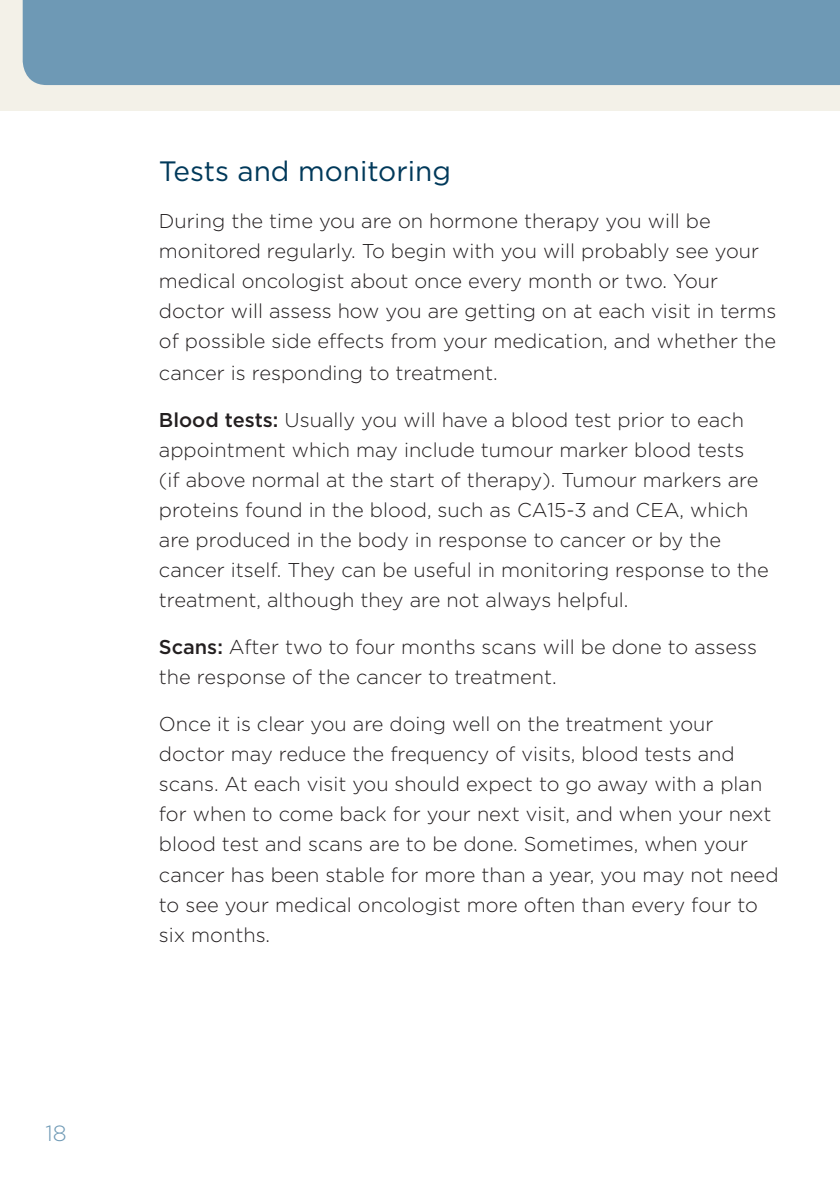
<style>
.page{position:relative;width:840px;height:1191px;background:#fff}
.page>*{position:absolute;margin:0;border:0;box-sizing:border-box;transform-origin:0 0}
.Body{font:28px "Gotham";color:#00395a}
.t1{font:300 22px "Gotham";color:#6e99b5}
.Body-2{font:300 20px/30px "Gotham";color:#231f20}
.s1{font-weight:500}
</style>
<div class="page">
<div style="left:0;top:0;width:839px;height:111px;background:#f3f1e8"></div>
<div style="left:23px;top:0;width:816px;height:85px;background:#6e99b5"></div>
<p class="t1" style="left:45px;top:1118px;width:23px">18</p>
<p class="Body" style="left:159px;top:153px;width:293px">Tests and monitoring</p>
<p class="Body-2" style="left:159px;top:206px;width:618px">During the time you are on hormone therapy you will be monitored regularly. To begin with you will probably see your medical oncologist about once every month or two. Your doctor will assess how you are getting on at each visit in terms of possible side effects from your medication, and whether the</p>
<p class="Body-2" style="left:159px;top:358px;width:340px">cancer is responding to treatment.</p>
<p class="Body-2" style="left:159px;top:405px;width:611px"><span class="s1">Blood tests:</span> Usually you will have a blood test prior to each appointment which may include tumour marker blood tests (if above normal at the start of therapy). Tumour markers are proteins found in the blood, such as CA15-3 and CEA, which are produced in the body in response to cancer or by the cancer itself. They can be useful in monitoring response to the treatment, although they are not always helpful.</p>
<p class="Body-2" style="left:159px;top:632px;width:599px"><span class="s1">Scans:</span> After two to four months scans will be done to assess the response of the cancer to treatment.</p>
<p class="Body-2" style="left:159px;top:709px;width:620px">Once it is clear you are doing well on the treatment your doctor may reduce the frequency of visits, blood tests and scans. At each visit you should expect to go away with a plan for when to come back for your next visit, and when your next blood test and scans are to be done. Sometimes, when your cancer has been stable for more than a year, you may not need to see your medical oncologist more often than every four to six months.</p>
</div>
